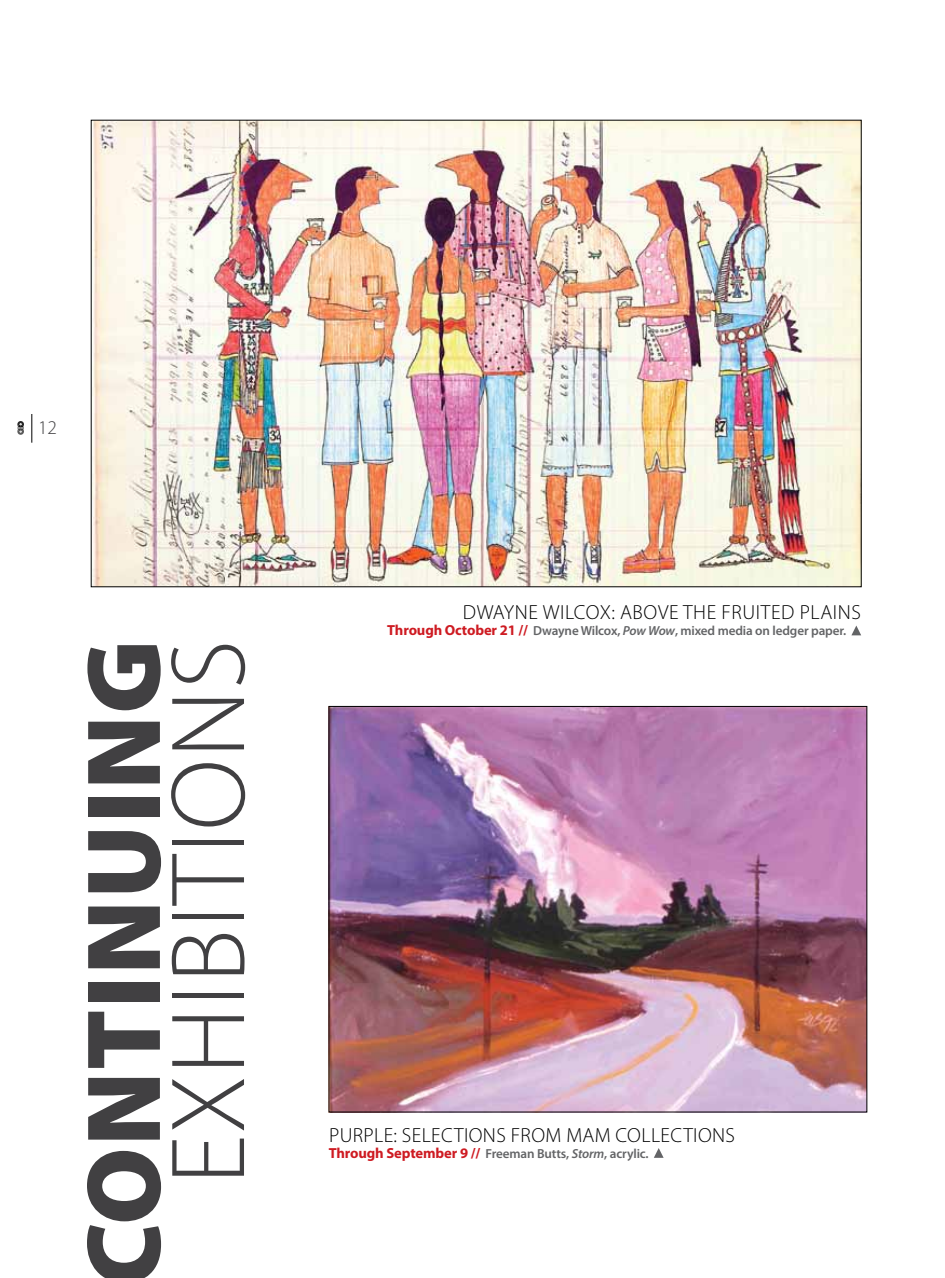
<style>
.page{position:relative;width:945px;height:1278px;background:#fff}
.page>*{position:absolute;margin:0;border:0;box-sizing:border-box;transform-origin:0 0}
.t1{font:300 106.5px "Myriad Pro";letter-spacing:.01em;color:#414042}
.t2{font:900 106.5px "Myriad Pro";color:#414042}
.t3{font:300 20.4px "Myriad Pro";letter-spacing:.02em;color:#000}
.t4{font:300 19.5px "Myriad Pro";color:#414042}
.t5{font:600 13.2px "Myriad Pro";letter-spacing:-.01em;color:#636466}
.s1{font-weight:700;font-size:14.55px;color:#ce1b22}
.s2{font-style:italic}
</style>
<div class="page">
<svg style="left:17px;top:421px;width:7px;height:14px"></svg>
<svg style="left:31px;top:414px;width:1px;height:29px"></svg>
<img style="left:93px;top:122px;width:766px;height:463px">
<svg style="left:851px;top:626px;width:10px;height:9px"></svg>
<img style="left:331px;top:708px;width:534px;height:402px">
<svg style="left:654px;top:1148px;width:10px;height:10px"></svg>
<h3 class="t4" style="left:38px;top:416px;width:20px">12</h3>
<h1 class="t2" style="left:53px;top:1287px;width:648px;rotate:-90deg">Continuing</h1>
<h1 class="t1" style="left:144px;top:1184px;width:546px;rotate:-90deg">EXHIBITIONS</h1>
<h2 class="t3" style="left:463px;top:600px;width:400px">DWAYNE WILCOX: ABOVE THE FRUITED PLAINS</h2>
<p class="t5" style="left:387px;top:623px;width:461px"><span class="s1">Through October 21 //</span> Dwayne Wilcox, <span class="s2">Pow Wow</span>, mixed media on ledger paper.</p>
<h2 class="t3" style="left:329px;top:1123px;width:253px">PURPLE: SELECTIONS FROM MAM</h2>
<h2 class="t3" style="left:616px;top:1123px;width:121px">COLLECTIONS</h2>
<p class="t5" style="left:329px;top:1145px;width:321px"><span class="s1">Through September 9 //</span> Freeman Butts, <span class="s2">Storm</span>, acrylic.</p>
</div>
